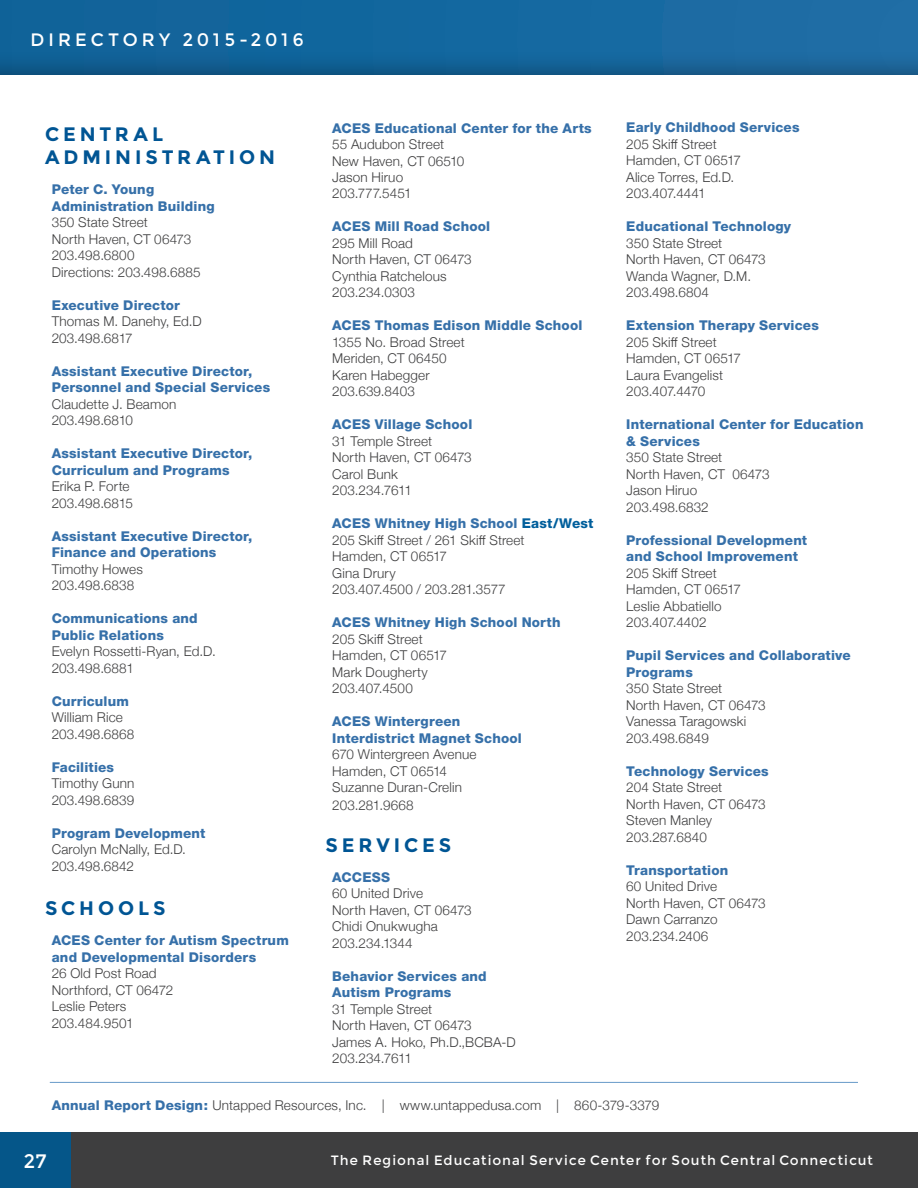
<style>
.page{position:relative;width:918px;height:1188px;background:#fff}
.page>*{position:absolute;margin:0;border:0;box-sizing:border-box;transform-origin:0 0}
.t1{font:700 19.5px/23.4px "Montserrat";letter-spacing:.2em;color:#005594}
.t2{font:19.5px "Montserrat";color:#fff}
.t3{font:18px "Montserrat";letter-spacing:.2em;color:#fff}
.t4{font:300 13.5px/16.5px "Helvetica Neue";letter-spacing:.01em;color:#3e3e3f}
.t5{font:800 13.5px/16.5px "Helvetica Neue";letter-spacing:.015em;color:#3670a9}
.t6{font:13.5px "Montserrat";letter-spacing:.06em;color:#fff}
.s1{font-weight:800;color:#3670a9}
.s2{font-weight:800;color:#015f9c}
</style>
<div class="page">
<div style="left:0;top:0;width:918px;height:76px;background:#231f20;opacity:.5"></div>
<div style="left:0;top:1132px;width:918px;height:56px;background:#3e3e3f"></div>
<div style="left:0;top:1132px;width:70px;height:56px;background:#055689"></div>
<hr style="left:50px;top:1082px;width:808px;height:1px;background:#679ac8">
<h2 class="t3" style="left:30px;top:28px;width:44px">Direct</h2>
<h2 class="t3" style="left:123px;top:28px;width:183px">or y 2015-2016</h2>
<h1 class="t1" style="left:45px;top:123px;width:228px">CEN TRAL<br>ADM IN ISTRATION</h1>
<p class="t5" style="left:52px;top:181px;width:164px">Peter C. Young<br>Administration Building</p>
<p class="t4" style="left:52px;top:213px;width:150px">350 State Street<br>North Haven, CT 06473<br>203.498.6800<br>Directions: 203.498.6885</p>
<p class="t5" style="left:52px;top:297px;width:130px">Executive Director</p>
<p class="t4" style="left:52px;top:312px;width:152px">Thomas M. Danehy, Ed.D<br>203.498.6817</p>
<p class="t5" style="left:52px;top:363px;width:220px">Assistant Executive Director,<br>Personnel and Special Services</p>
<p class="t4" style="left:52px;top:395px;width:126px">Claudette J. Beamon<br>203.498.6810</p>
<p class="t5" style="left:52px;top:445px;width:202px">Assistant Executive Director,<br>Curriculum and Programs</p>
<p class="t4" style="left:52px;top:477px;width:83px">Erika P. Forte<br>203.498.6815</p>
<p class="t5" style="left:52px;top:528px;width:202px">Assistant Executive Director,<br>Finance and Operations</p>
<p class="t4" style="left:52px;top:560px;width:93px">Timothy Howes<br>203.498.6838</p>
<p class="t5" style="left:52px;top:610px;width:148px">Communications and<br>Public Relations</p>
<p class="t4" style="left:52px;top:642px;width:166px">Evelyn Rossetti-Ryan, Ed.D.<br>203.498.6881</p>
<p class="t5" style="left:52px;top:693px;width:79px">Curriculum</p>
<p class="t4" style="left:52px;top:708px;width:84px">William Rice<br>203.498.6868</p>
<p class="t5" style="left:52px;top:759px;width:64px">Facilities</p>
<p class="t4" style="left:52px;top:774px;width:84px">Timothy Gunn<br>203.498.6839</p>
<p class="t5" style="left:52px;top:825px;width:155px">Program Development</p>
<p class="t4" style="left:52px;top:840px;width:136px">Carolyn McNally, Ed.D.<br>203.498.6842</p>
<h1 class="t1" style="left:45px;top:897px;width:122px">SCH OOLS</h1>
<p class="t5" style="left:52px;top:932px;width:239px">ACES Center for Autism Spectrum and Developmental Disorders</p>
<p class="t4" style="left:52px;top:964px;width:123px">26 Old Post Road<br>Northford, CT 06472<br>Leslie Peters<br>203.484.9501</p>
<p class="t5" style="left:332px;top:119px;width:261px">ACES Educational Center for the Arts</p>
<p class="t4" style="left:332px;top:135px;width:134px">55 Audubon Street<br>New Haven, CT 06510<br>Jason Hiruo<br>203.777.5451</p>
<p class="t5" style="left:332px;top:218px;width:159px">ACES Mill Road School</p>
<p class="t4" style="left:332px;top:234px;width:141px">295 Mill Road<br>North Haven, CT 06473<br>Cynthia Ratchelous<br>203.234.0303</p>
<p class="t5" style="left:332px;top:317px;width:252px">ACES Thomas Edison Middle School</p>
<p class="t4" style="left:332px;top:333px;width:134px">1355 No. Broad Street<br>Meriden, CT 06450<br>Karen Habegger<br>203.639.8403</p>
<p class="t5" style="left:332px;top:416px;width:142px">ACES Village School</p>
<p class="t4" style="left:332px;top:432px;width:141px">31 Temple Street<br>North Haven, CT 06473<br>Carol Bunk<br>203.234.7611</p>
<p class="t4" style="left:332px;top:514px;width:263px"><span class="s1">ACES Whitney High School</span> <span class="s2">East/West<br></span>205 Skiff Street / 261 Skiff Street<br>Hamden, CT 06517<br>Gina Drury<br>203.407.4500 / 203.281.3577</p>
<p class="t5" style="left:332px;top:614px;width:230px">ACES Whitney High School North</p>
<p class="t4" style="left:332px;top:630px;width:116px">205 Skiff Street<br>Hamden, CT 06517<br>Mark Dougherty<br>203.407.4500</p>
<p class="t5" style="left:332px;top:713px;width:191px">ACES Wintergreen<br>Interdistrict Magnet School</p>
<p class="t4" style="left:332px;top:745px;width:146px">670 Wintergreen Avenue<br>Hamden, CT 06514<br>Suzanne Duran-Crelin</p>
<p class="t4" style="left:332px;top:796px;width:83px">203.281.9668</p>
<h1 class="t1" style="left:326px;top:833px;width:127px">SERVICES</h1>
<p class="t5" style="left:332px;top:869px;width:60px">ACCESS</p>
<p class="t4" style="left:332px;top:884px;width:141px">60 United Drive<br>North Haven, CT 06473<br>Chidi Onukwugha<br>203.234.1344</p>
<p class="t5" style="left:332px;top:968px;width:156px">Behavior Services and<br>Autism Programs</p>
<p class="t4" style="left:332px;top:1000px;width:185px">31 Temple Street<br>North Haven, CT 06473<br>James A. Hoko, Ph.D.,BCBA-D<br>203.234.7611</p>
<p class="t5" style="left:626px;top:119px;width:175px">Early Childhood Services</p>
<p class="t4" style="left:626px;top:135px;width:116px">205 Skiff Street<br>Hamden, CT 06517<br>Alice Torres, Ed.D.<br>203.407.4441</p>
<p class="t5" style="left:626px;top:218px;width:167px">Educational Technology</p>
<p class="t4" style="left:626px;top:234px;width:141px">350 State Street<br>North Haven, CT 06473<br>Wanda Wagner, D.M.<br>203.498.6804</p>
<p class="t5" style="left:626px;top:317px;width:194px">Extension Therapy Services</p>
<p class="t4" style="left:626px;top:333px;width:116px">205 Skiff Street<br>Hamden, CT 06517<br>Laura Evangelist<br>203.407.4470</p>
<p class="t5" style="left:626px;top:416px;width:239px">International Center for Education &amp; Services</p>
<p class="t4" style="left:626px;top:448px;width:145px">350 State Street<br>North Haven, CT 06473<br>Jason Hiruo<br>203.498.6832</p>
<p class="t5" style="left:626px;top:532px;width:182px">Professional Development and School Improvement</p>
<p class="t4" style="left:626px;top:564px;width:116px">205 Skiff Street<br>Hamden, CT 06517<br>Leslie Abbatiello<br>203.407.4402</p>
<p class="t5" style="left:626px;top:647px;width:226px">Pupil Services and Collaborative<br>Programs</p>
<p class="t4" style="left:626px;top:679px;width:141px">350 State Street<br>North Haven, CT 06473<br>Vanessa Taragowski<br>203.498.6849</p>
<p class="t5" style="left:626px;top:763px;width:144px">Technology Services</p>
<p class="t4" style="left:626px;top:778px;width:141px">204 State Street<br>North Haven, CT 06473<br>Steven Manley<br>203.287.6840</p>
<p class="t5" style="left:626px;top:862px;width:104px">Transportation</p>
<p class="t4" style="left:626px;top:877px;width:141px">60 United Drive<br>North Haven, CT 06473<br>Dawn Carranzo<br>203.234.2406</p>
<p class="t4" style="left:52px;top:1096px;width:609px"><span class="s1">Annual Report Design:</span> Untapped Resources, Inc. | www.untappedusa.com | 860-379-3379</p>
<h1 class="t2" style="left:23px;top:1149px;width:25px">27</h1>
<p class="t6" style="left:330px;top:1152px;width:544px">The Regional Educational Service Center for South Central Connecticut</p>
</div>
